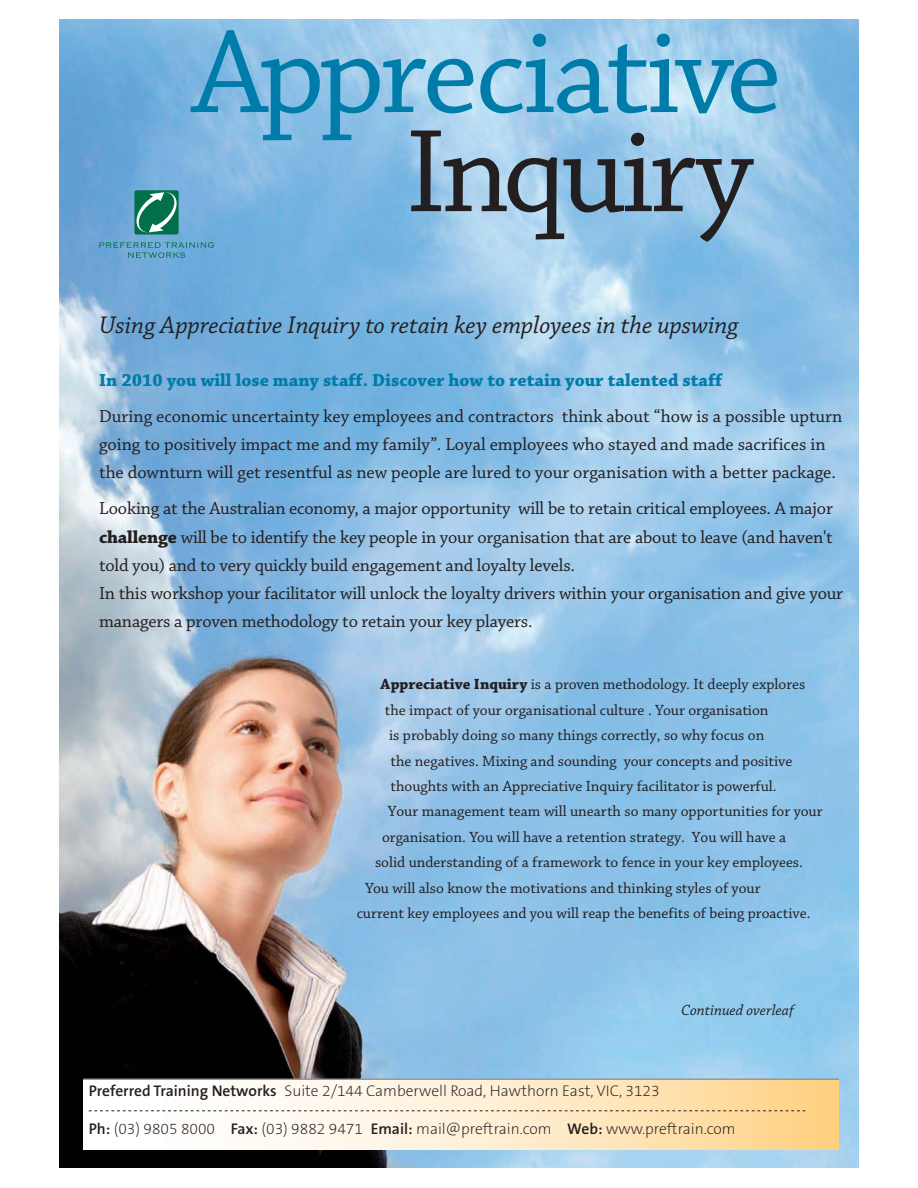
<style>
.page{position:relative;width:918px;height:1188px;background:#fff}
.page>*{position:absolute;margin:0;border:0;box-sizing:border-box;transform-origin:0 0}
.t1{font:124.2px "Chaparral Pro";letter-spacing:-.04em;color:#007caa}
.t2{font:124.2px "Chaparral Pro";letter-spacing:-.04em;color:#231f20}
.t3{font:italic 25.35px "Chaparral Pro";color:#231f20}
.t4{font:18.3px/28.2px "Chaparral Pro";letter-spacing:-.01em;color:#231f20}
.t5{font:700 18.3px "Chaparral Pro";color:#007caa}
.t6{font:15.45px "Chaparral Pro";color:#231f20}
.t7{font:200 15.45px "The Sans B2";color:#231f20}
.t8{font:italic 15.45px "Chaparral Pro";color:#231f20}
.s1{font-weight:700}
.s2{font-family:"The Sans B6";font-weight:600}
</style>
<div class="page">
<img style="left:59px;top:20px;width:800px;height:1148px">
<svg style="left:83px;top:1080px;width:756px;height:70px"></svg>
<hr style="left:83px;top:1079px;width:756px;height:1px;background:#939598">
<svg style="left:89px;top:1110px;width:716px;height:1px"></svg>
<div style="left:134px;top:190px;width:45px;height:45px;background:#00704a;border-radius:2px"></div>
<svg style="left:134px;top:192px;width:45px;height:40px"></svg>
<svg style="left:99px;top:242px;width:115px;height:16px;background:#5da0c3"></svg>
<h1 class="t1" style="left:192px;top:26px;width:591px">Appreciative</h1>
<h1 class="t2" style="left:405px;top:125px;width:349px">Inquiry</h1>
<h2 class="t3" style="left:99px;top:315px;width:641px">Using Appreciative Inquiry to retain key employees in the upswing</h2>
<p class="t5" style="left:99px;top:373px;width:625px">In 2010 you will lose many staff. Discover how to retain your talented staff</p>
<p class="t4" style="left:99px;top:404px;width:745px">During economic uncertainty key employees and contractors think about “how is a possible upturn going to positively impact me and my family”. Loyal employees who stayed and made sacrifices in the downturn will get resentful as new people are lured to your organisation with a better package.</p>
<p class="t4" style="left:99px;top:496px;width:746px">Looking at the Australian economy, a major opportunity will be to retain critical employees. A major <span class="s1">challenge</span> will be to identify the key people in your organisation that are about to leave (and haven't told you) and to very quickly build engagement and loyalty levels.<br>In this workshop your facilitator will unlock the loyalty drivers within your organisation and give your managers a proven methodology to retain your key players.</p>
<p class="t6" style="left:381px;top:679px;width:426px"><span class="s1">Appreciative Inquiry</span> is a proven methodology. It deeply explores</p>
<p class="t6" style="left:385px;top:704px;width:385px">the impact of your organisational culture . Your organisation</p>
<p class="t6" style="left:389px;top:729px;width:377px">is probably doing so many things correctly, so why focus on</p>
<p class="t6" style="left:391px;top:755px;width:403px">the negatives. Mixing and sounding your concepts and positive</p>
<p class="t6" style="left:391px;top:780px;width:388px">thoughts with an Appreciative Inquiry facilitator is powerful.</p>
<p class="t6" style="left:388px;top:806px;width:436px">Your management team will unearth so many opportunities for your</p>
<p class="t6" style="left:382px;top:831px;width:406px">organisation. You will have a retention strategy. You will have a</p>
<p class="t6" style="left:375px;top:856px;width:429px">solid understanding of a framework to fence in your key employees.</p>
<p class="t6" style="left:365px;top:882px;width:397px">You will also know the motivations and thinking styles of your</p>
<p class="t6" style="left:357px;top:907px;width:455px">current key employees and you will reap the benefits of being proactive.</p>
<p class="t8" style="left:681px;top:1005px;width:114px">Continued overleaf</p>
<p class="t7" style="left:89px;top:1082px;width:573px"><span class="s2">Preferred Training Networks</span> Suite 2/144 Camberwell Road, Hawthorn East, VIC, 3123</p>
<p class="t7" style="left:89px;top:1120px;width:649px"><span class="s2">Ph:</span> (03) 9805 8000 <span class="s2">Fax:</span> (03) 9882 9471 <span class="s2">Email:</span> mail@preftrain.com <span class="s2">Web:</span> www.preftrain.com</p>
</div>
